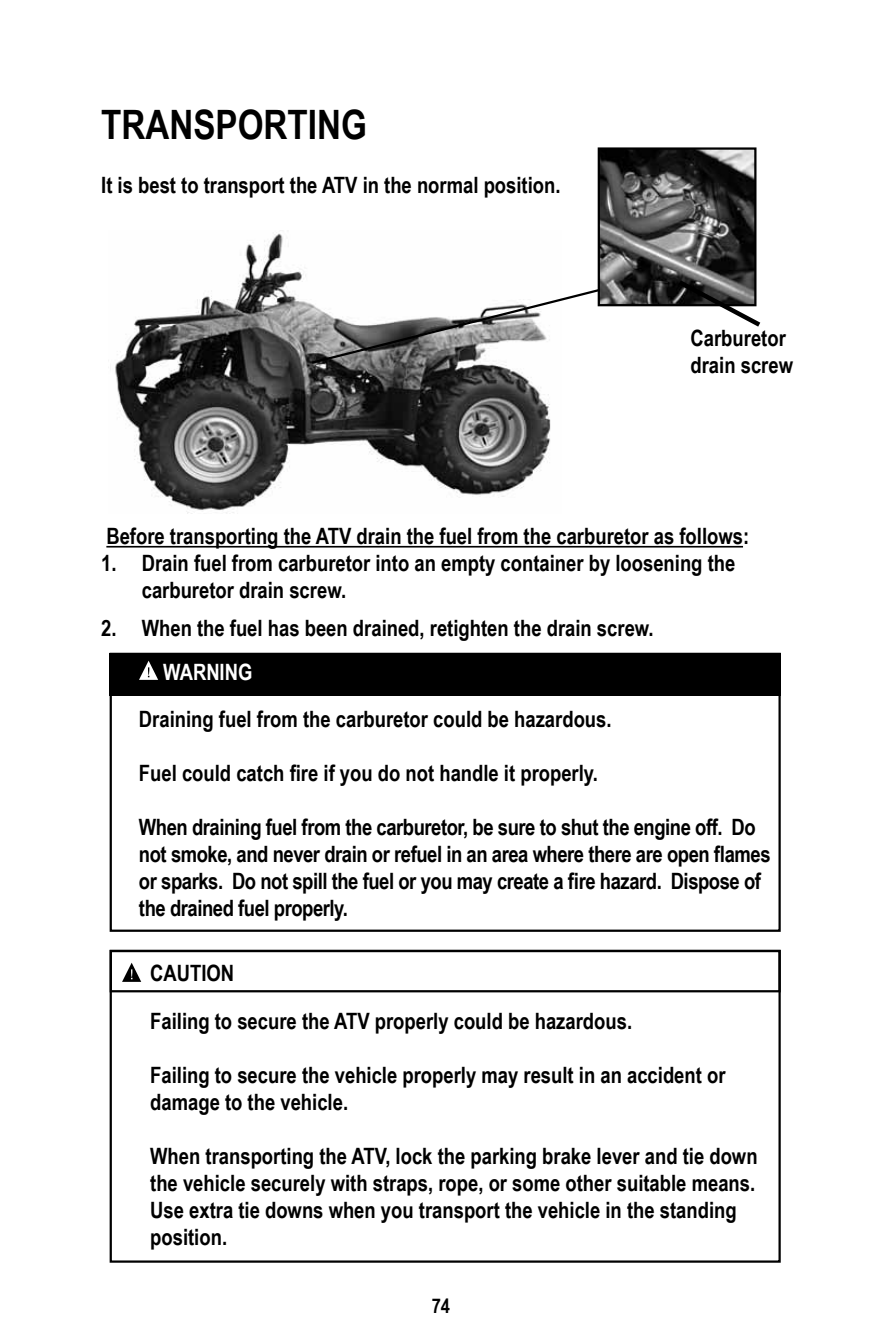
<style>
.page{position:relative;width:891px;height:1337px;background:#fff}
.page>*{position:absolute;margin:0;border:0;box-sizing:border-box;transform-origin:0 0}
.t1{font:700 40.5px "Arial Narrow";color:#000}
.t2{font:700 22.5px/27px "Arial Narrow";color:#000}
.t3{font:700 22.5px/27px "Arial Narrow";letter-spacing:-.02em;color:#000}
.t4{font:700 22.5px "Arial Narrow";color:#fff}
.t5{font:700 20.25px "Arial Narrow";color:#000}
</style>
<div class="page">
<hr style="left:106px;top:546px;width:637px;height:1px;background:#000">
<div style="left:110px;top:652px;width:671px;height:43px;background:#000"></div>
<svg style="left:139px;top:660px;width:19px;height:20px"></svg>
<div style="left:110px;top:950px;width:671px;height:42px;border:2px solid #000"></div>
<div style="left:110px;top:950px;width:671px;height:312px;border:2px solid #000"></div>
<img style="left:601px;top:150px;width:153px;height:153px">
<div style="left:598px;top:147px;width:159px;height:159px;border:2px solid #000"></div>
<img style="left:115px;top:230px;width:436px;height:283px">
<svg style="left:309px;top:287px;width:294px;height:78px"></svg>
<svg style="left:674px;top:276px;width:87px;height:51px"></svg>
<svg style="left:122px;top:962px;width:19px;height:20px"></svg>
<h1 class="t1" style="left:101px;top:94px;width:267px">TRANSPORTING</h1>
<p class="t2" style="left:101px;top:171px;width:461px">It is best to transport the ATV in the normal position.</p>
<p class="t2" style="left:691px;top:324px;width:104px">Carburetor drain screw</p>
<p class="t2" style="left:106px;top:522px;width:644px">Before transporting the ATV drain the fuel from the carburetor as follows:</p>
<p class="t2" style="left:142px;top:549px;width:595px;text-indent:-40px">1. Drain fuel from carburetor into an empty container by loosening the carburetor drain screw.</p>
<p class="t2" style="left:101px;top:613px;width:554px">2. When the fuel has been drained, retighten the drain screw.</p>
<p class="t4" style="left:163px;top:655px;width:91px">WARNING</p>
<p class="t2" style="left:139px;top:704px;width:474px">Draining fuel from the carburetor could be hazardous.</p>
<p class="t2" style="left:139px;top:758px;width:461px">Fuel could catch fire if you do not handle it properly.</p>
<p class="t3" style="left:139px;top:812px;width:633px">When draining fuel from the carburetor, be sure to shut the engine off. Do not smoke, and never drain or refuel in an area where there are open flames or sparks. Do not spill the fuel or you may create a fire hazard. Dispose of the drained fuel properly.</p>
<p class="t2" style="left:150px;top:948px;width:483px;line-height:47.2px">CAUTION<br>Failing to secure the ATV properly could be hazardous.</p>
<p class="t2" style="left:150px;top:1060px;width:577px">Failing to secure the vehicle properly may result in an accident or damage to the vehicle.</p>
<p class="t2" style="left:150px;top:1141px;width:609px">When transporting the ATV, lock the parking brake lever and tie down the vehicle securely with straps, rope, or some other suitable means.<br>Use extra tie downs when you transport the vehicle in the standing position.</p>
<p class="t5" style="left:432px;top:1290px;width:20px">74</p>
</div>
